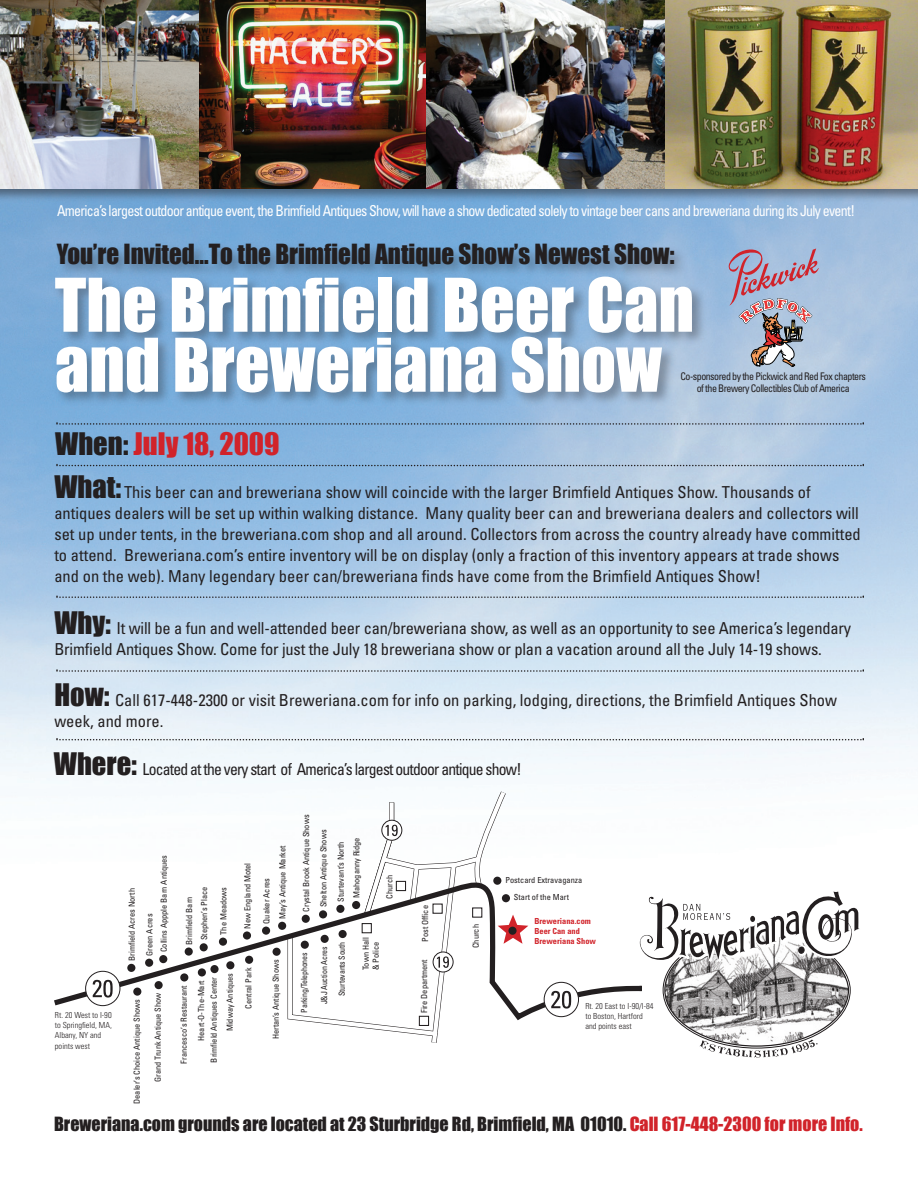
<style>
.page{position:relative;width:918px;height:1188px;background:#fff}
.page>*{position:absolute;margin:0;border:0;box-sizing:border-box;transform-origin:0 0}
.t1{font:68.4px/60px "Impact";color:#fff}
.t2{font:28.5px "Impact";color:#d1232a}
.t3{font:25.5px "Impact";color:#231f20}
.t4{font:18px "Impact";color:#231f20}
.t5{font:condensed 16.5px/21px "Univers";color:#231f20}
.t6{font:condensed 16.5px "Univers";letter-spacing:-.05em;color:#231f20;scale:.95 1}
.t7{font:condensed 15px "Univers";letter-spacing:-.05em;color:#fff;scale:.93 1}
.t8{font:condensed 10.5px/12px "Univers";letter-spacing:-.05em;color:#231f20;text-align:center;scale:.95 1}
.t9{font:condensed 8.4px/10.1px "Univers";color:#231f20}
.t10{font:300 condensed 8.4px/10.1px "Univers";color:#231f20}
.t11{font:condensed 8.4px "Univers";letter-spacing:-.02em;color:#231f20;scale:.95 1}
.t12{font:700 condensed 8.4px/10.1px "Univers";color:#d1232a}
.s1{color:#231f20}
.s2{font-family:"Impact";font-stretch:normal;font-size:28.5px}
.s3{color:#d1232a}
</style>
<div class="page">
<img style="left:1px;top:205px;width:917px;height:588px">
<svg style="left:54px;top:921px;width:585px;height:97px"></svg>
<div style="left:86px;top:971px;width:34px;height:35px;background:#fff;border-radius:50%"></div>
<div style="left:85px;top:971px;width:35px;height:35px;border:1px solid #231f20;border-radius:50%"></div>
<svg style="left:93px;top:980px;width:20px;height:18px"></svg>
<svg style="left:544px;top:982px;width:35px;height:35px"></svg>
<div style="left:544px;top:982px;width:35px;height:35px;border:1px solid #231f20;border-radius:50%"></div>
<svg style="left:551px;top:991px;width:20px;height:18px"></svg>
<svg style="left:285px;top:787px;width:243px;height:256px"></svg>
<div style="left:52px;top:241px;width:656px;height:168px;background:#231f20;opacity:.34"></div>
<svg style="left:728px;top:248px;width:91px;height:119px;background:#a8a4b7"></svg>
<svg style="left:57px;top:423px;width:807px;height:2px;background:#7590ab"></svg>
<svg style="left:57px;top:465px;width:807px;height:1px"></svg>
<svg style="left:57px;top:596px;width:807px;height:2px;background:#90a2b3"></svg>
<svg style="left:57px;top:670px;width:807px;height:2px;background:#a5b0ba"></svg>
<svg style="left:639px;top:891px;width:221px;height:167px"></svg>
<div style="left:0;top:0;width:918px;height:205px;background:#231f20;opacity:.5"></div>
<img style="left:0;top:0;width:426px;height:188px">
<img style="left:426px;top:0;width:239px;height:188px">
<img style="left:665px;top:0;width:253px;height:188px">
<svg style="left:57px;top:739px;width:807px;height:1px"></svg>
<p class="t7" style="left:57px;top:202px;width:860px">America’s largest outdoor antique event, the Brimfield Antiques Show, will have a show dedicated solely to vintage beer cans and breweriana during its July event!</p>
<p class="t3" style="left:57px;top:239px;width:620px">You’re Invited...To the Brimfield Antique Show’s Newest Show:</p>
<p class="t1" style="left:55px;top:274px;width:641px">The Brimfield Beer Can and Breweriana Show</p>
<p class="t2" style="left:55px;top:426px;width:226px"><span class="s1">When:</span> July 18, 2009</p>
<p class="t5" style="left:54px;top:481px;width:808px"><span class="s2">What:</span> This beer can and breweriana show will coincide with the larger Brimfield Antiques Show. Thousands of antiques dealers will be set up within walking distance. Many quality beer can and breweriana dealers and collectors will set up under tents, in the breweriana.com shop and all around. Collectors from across the country already have committed to attend. Breweriana.com’s entire inventory will be on display (only a fraction of this inventory appears at trade shows and on the web). Many legendary beer can/breweriana finds have come from the Brimfield Antiques Show!</p>
<p class="t8" style="left:681px;top:370px;width:197px">Co-sponsored by the Pickwick and Red Fox chapters of the Brewery Collectibles Club of America</p>
<p class="t5" style="left:54px;top:617px;width:798px"><span class="s2">Why:</span> It will be a fun and well-attended beer can/breweriana show, as well as an opportunity to see America’s legendary<br>Brimfield Antiques Show. Come for just the July 18 breweriana show or plan a vacation around all the July 14-19 shows.</p>
<p class="t5" style="left:54px;top:689px;width:784px"><span class="s2">How:</span> Call 617-448-2300 or visit Breweriana.com for info on parking, lodging, directions, the Brimfield Antiques Show week, and more.</p>
<p class="t6" style="left:54px;top:759px;width:494px"><span class="s2">Where:</span> Located at the very start of America’s largest outdoor antique show!</p>
<p class="t9" style="left:301px;top:912px;width:99px;rotate:-90deg">Crystal Brook Antique Shows</p>
<p class="t9" style="left:318px;top:907px;width:79px;rotate:-90deg">Shelton Antique Shows</p>
<p class="t9" style="left:336px;top:902px;width:62px;rotate:-90deg">Sturtevant’s North</p>
<p class="t9" style="left:351px;top:898px;width:62px;rotate:-90deg">Mahoganny Ridge</p>
<p class="t9" style="left:277px;top:919px;width:75px;rotate:-90deg">May’s Antique Market</p>
<p class="t9" style="left:159px;top:952px;width:99px;rotate:-90deg">Collins Appple Barn Antiques</p>
<p class="t9" style="left:242px;top:929px;width:67px;rotate:-90deg">New England Motel</p>
<p class="t9" style="left:384px;top:899px;width:26px;rotate:-90deg">Church</p>
<p class="t9" style="left:505px;top:875px;width:78px">Postcard Extravaganza</p>
<p class="t9" style="left:514px;top:892px;width:57px">Start of the Mart</p>
<p class="t12" style="left:534px;top:916px;width:63px">Breweriana.com<br>Beer Can and<br>Breweriana Show</p>
<p class="t9" style="left:261px;top:924px;width:47px;rotate:-90deg">Quaker Acres</p>
<p class="t9" style="left:184px;top:945px;width:50px;rotate:-90deg">Brimfield Barn</p>
<p class="t9" style="left:199px;top:940px;width:55px;rotate:-90deg">Stephen’s Place</p>
<p class="t9" style="left:218px;top:935px;width:49px;rotate:-90deg">The Meadows</p>
<p class="t9" style="left:127px;top:961px;width:74px;rotate:-90deg">Brimfield Acres North</p>
<p class="t9" style="left:420px;top:942px;width:38px;rotate:-90deg">Post Office</p>
<p class="t9" style="left:144px;top:956px;width:44px;rotate:-90deg">Green Acres</p>
<p class="t9" style="left:471px;top:948px;width:26px;rotate:-90deg">Church</p>
<p class="t9" style="left:361px;top:970px;width:34px;rotate:-90deg">Town Hall &amp; Police</p>
<p class="t9" style="left:271px;top:1039px;width:81px;rotate:-90deg">Hertan’s Antique Shows</p>
<p class="t11" style="left:299px;top:1013px;width:65px;rotate:-90deg">Parking/Telephones</p>
<p class="t11" style="left:319px;top:1004px;width:62px;rotate:-90deg">J&amp;J Auction Acres</p>
<p class="t11" style="left:337px;top:996px;width:59px;rotate:-90deg">Sturtevants South</p>
<p class="t9" style="left:419px;top:1013px;width:55px;rotate:-90deg">Fire Department</p>
<p class="t9" style="left:131px;top:1104px;width:106px;rotate:-90deg">Dealer’s Choice Antique Shows</p>
<p class="t9" style="left:153px;top:1082px;width:91px;rotate:-90deg">Grand Trunk Antique Show</p>
<p class="t9" style="left:178px;top:1064px;width:80px;rotate:-90deg">Francesco’s Restaurant</p>
<p class="t9" style="left:196px;top:1041px;width:62px;rotate:-90deg">Heart-O-The-Mart</p>
<p class="t9" style="left:209px;top:1063px;width:87px;rotate:-90deg">Brimfield Antiques Center</p>
<p class="t9" style="left:225px;top:1031px;width:60px;rotate:-90deg">Midway Antiques</p>
<p class="t9" style="left:243px;top:1009px;width:43px;rotate:-90deg">Central Park</p>
<p class="t10" style="left:55px;top:1010px;width:58px">Rt. 20 West to I-90 to Springfield, MA,<br>Albany, NY and points west</p>
<p class="t10" style="left:585px;top:1001px;width:69px">Rt. 20 East to I-90/I-84 to Boston, Hartford and points east</p>
<p class="t4" style="left:54px;top:1113px;width:810px">Breweriana.com grounds are located at 23 Sturbridge Rd, Brimfield, MA 01010. <span class="s3">Call 617-448-2300 for more Info.</span></p>
</div>
